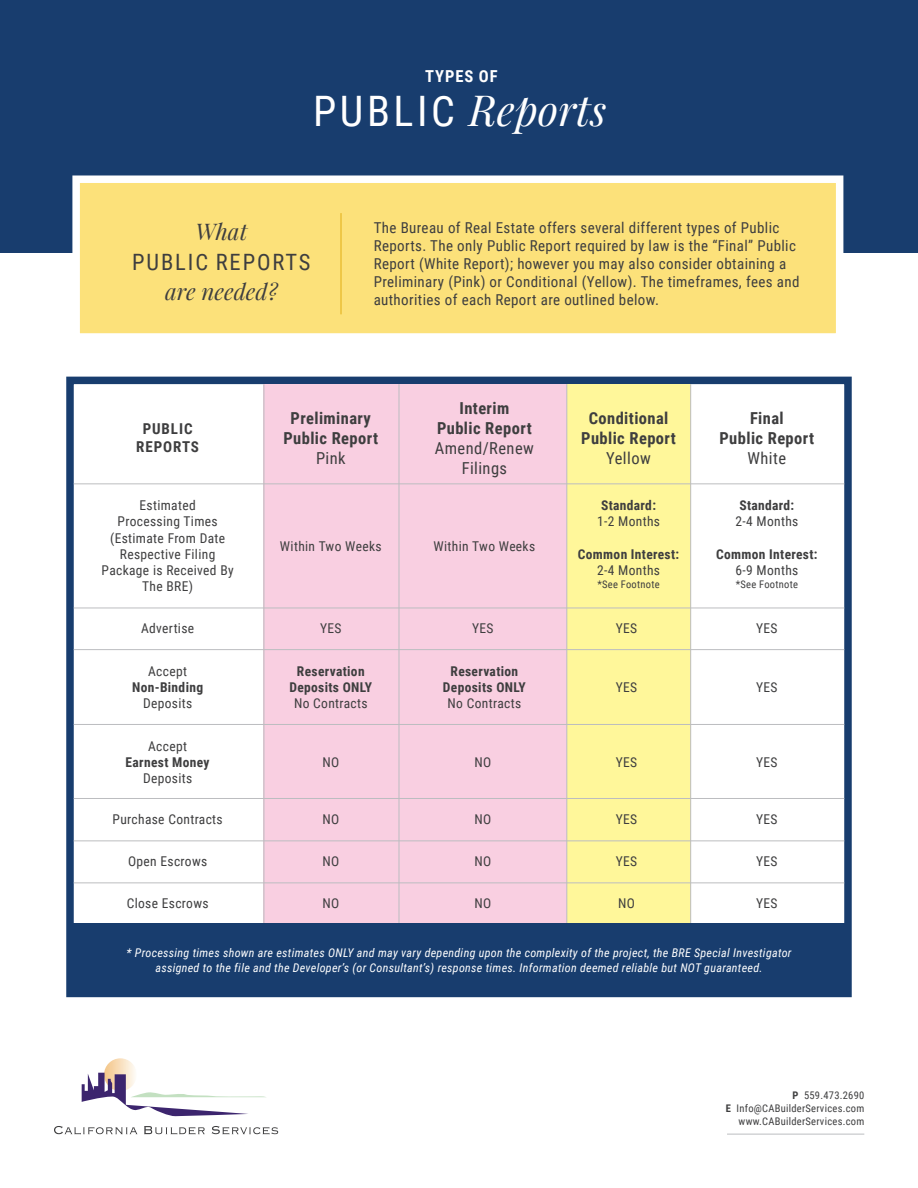
<style>
.page{position:relative;width:918px;height:1188px;background:#fff}
.page>*{position:absolute;margin:0;border:0;box-sizing:border-box;transform-origin:0 0}
.t1{font:italic 42px "Playfair Display";color:#fff}
.t2{font:22.5px/30px "Roboto Condensed";letter-spacing:.085em;color:#3e3e3f;text-align:center}
.t3{font:italic 22.5px "Playfair Display";color:#3e3e3f}
.t4{font:700 16.5px "Roboto Condensed";letter-spacing:.025em;color:#3e3e3f}
.t5{font:16.5px/19.8px "Roboto Condensed";letter-spacing:.025em;color:#3e3e3f;text-align:center}
.t6{font:700 16.5px "Roboto Condensed";letter-spacing:.06em;color:#fff}
.t7{font:15px/18px "Roboto Condensed";letter-spacing:.025em;color:#3e3e3f}
.t8{font:700 15px/18px "Roboto Condensed";letter-spacing:.06em;color:#3e3e3f;text-align:center}
.t9{font:13.5px/16.2px "Roboto Condensed";letter-spacing:.025em;color:#3e3e3f;text-align:center}
.t10{font:700 13.5px/16.2px "Roboto Condensed";letter-spacing:.025em;color:#3e3e3f;text-align:center}
.t11{font:italic 12px/14.4px "Roboto Condensed";letter-spacing:.025em;color:#fff;text-align:center}
.t12{font:10.5px "Roboto Condensed";letter-spacing:.025em;color:#3e3e3f}
.s1{font-family:"Roboto Condensed";font-style:normal}
.s2{font-family:"Playfair Display";font-style:italic}
.s3{font-weight:700}
</style>
<div class="page">
<div style="left:0;top:0;width:918px;height:253px;background:#183d6e"></div>
<div style="left:66px;top:377px;width:786px;height:620px;background:#fff;border:8px solid #183d6e"></div>
<div style="left:567px;top:384px;width:123px;height:539px;background:#fff79a"></div>
<div style="left:264px;top:384px;width:303px;height:539px;background:#f9cfe1"></div>
<hr style="left:74px;top:483px;width:770px;height:1px;background:#bcbdc0">
<hr style="left:566px;top:384px;width:1px;height:539px;background:#bcbdc0">
<hr style="left:399px;top:384px;width:1px;height:539px;background:#bcbdc0">
<hr style="left:690px;top:384px;width:1px;height:539px;background:#bcbdc0">
<hr style="left:264px;top:384px;width:1px;height:539px;background:#bcbdc0">
<hr style="left:74px;top:608px;width:770px;height:1px;background:#bcbdc0">
<hr style="left:74px;top:649px;width:770px;height:1px;background:#bcbdc0">
<hr style="left:74px;top:724px;width:770px;height:1px;background:#bcbdc0">
<hr style="left:74px;top:798px;width:770px;height:1px;background:#bcbdc0">
<hr style="left:74px;top:840px;width:770px;height:1px;background:#bcbdc0">
<hr style="left:74px;top:882px;width:770px;height:1px;background:#bcbdc0">
<div style="left:70px;top:923px;width:778px;height:71px;background:#183d6e"></div>
<hr style="left:727px;top:1134px;width:137px;height:1px;background:#bcbdc0">
<svg style="left:54px;top:1126px;width:84px;height:8px"></svg>
<svg style="left:144px;top:1126px;width:61px;height:8px"></svg>
<svg style="left:212px;top:1126px;width:66px;height:8px"></svg>
<svg style="left:104px;top:1058px;width:33px;height:33px"></svg>
<svg style="left:82px;top:1073px;width:184px;height:43px"></svg>
<svg style="left:72px;top:175px;width:772px;height:159px;background:#fbe283"></svg>
<hr style="left:340px;top:213px;width:2px;height:101px;background:#eabf37">
<p class="t6" style="left:425px;top:65px;width:74px">TYPES OF</p>
<p class="t1" style="left:313px;top:82px;width:295px"><span class="s1">PUBLIC</span> Reports</p>
<p class="t2" style="left:132px;top:216px;width:180px"><span class="s2">What<br></span>PUBLIC REPORTS</p>
<p class="t3" style="left:165px;top:276px;width:114px">are needed?</p>
<p class="t7" style="left:374px;top:218px;width:427px">The Bureau of Real Estate offers several different types of Public Reports. The only Public Report required by law is the “Final” Public Report (White Report); however you may also consider obtaining a Preliminary (Pink) or Conditional (Yellow). The timeframes, fees and authorities of each Report are outlined below.</p>
<p class="t8" style="left:136px;top:419px;width:64px">PUBLIC<br>REPORTS</p>
<p class="t9" style="left:102px;top:497px;width:134px">Estimated<br>Processing Times (Estimate From Date<br>Respective Filing<br>Package is Received By<br>The BRE)</p>
<p class="t4" style="left:291px;top:407px;width:82px">Preliminary</p>
<p class="t4" style="left:283px;top:426px;width:96px">Public Report</p>
<p class="t5" style="left:316px;top:447px;width:31px">Pink</p>
<p class="t4" style="left:459px;top:397px;width:51px">Interim</p>
<p class="t4" style="left:437px;top:416px;width:96px">Public Report</p>
<p class="t5" style="left:435px;top:437px;width:100px">Amend/Renew<br>Filings</p>
<p class="t9" style="left:280px;top:537px;width:103px">Within Two Weeks</p>
<p class="t9" style="left:434px;top:537px;width:103px">Within Two Weeks</p>
<p class="t4" style="left:589px;top:407px;width:81px">Conditional</p>
<p class="t4" style="left:581px;top:426px;width:96px">Public Report</p>
<p class="t5" style="left:606px;top:447px;width:46px">Yellow</p>
<p class="t10" style="left:601px;top:497px;width:56px">Standard:</p>
<p class="t9" style="left:597px;top:513px;width:64px">1-2 Months</p>
<p class="t10" style="left:578px;top:545px;width:103px">Common Interest:</p>
<p class="t9" style="left:597px;top:562px;width:64px">2-4 Months</p>
<p class="t12" style="left:597px;top:577px;width:64px">*See Footnote</p>
<p class="t4" style="left:750px;top:407px;width:35px">Final</p>
<p class="t4" style="left:720px;top:426px;width:96px">Public Report</p>
<p class="t5" style="left:748px;top:447px;width:40px">White</p>
<p class="t10" style="left:739px;top:497px;width:56px">Standard:</p>
<p class="t9" style="left:735px;top:513px;width:64px">2-4 Months</p>
<p class="t10" style="left:716px;top:545px;width:103px">Common Interest:</p>
<p class="t9" style="left:735px;top:562px;width:64px">6-9 Months</p>
<p class="t12" style="left:736px;top:577px;width:64px">*See Footnote</p>
<p class="t9" style="left:141px;top:619px;width:55px">Advertise</p>
<p class="t9" style="left:320px;top:619px;width:23px">YES</p>
<p class="t9" style="left:472px;top:619px;width:23px">YES</p>
<p class="t9" style="left:616px;top:619px;width:23px">YES</p>
<p class="t9" style="left:756px;top:619px;width:23px">YES</p>
<p class="t9" style="left:132px;top:662px;width:73px">Accept<br><span class="s3">Non-Binding<br></span>Deposits</p>
<p class="t10" style="left:289px;top:662px;width:84px">Reservation<br>Deposits ONLY</p>
<p class="t10" style="left:443px;top:662px;width:84px">Reservation<br>Deposits ONLY</p>
<p class="t9" style="left:448px;top:695px;width:75px">No Contracts</p>
<p class="t9" style="left:616px;top:679px;width:23px">YES</p>
<p class="t9" style="left:756px;top:679px;width:23px">YES</p>
<p class="t9" style="left:294px;top:695px;width:75px">No Contracts</p>
<p class="t9" style="left:126px;top:737px;width:85px">Accept<br><span class="s3">Earnest Money<br></span>Deposits</p>
<p class="t9" style="left:322px;top:754px;width:18px">NO</p>
<p class="t9" style="left:475px;top:754px;width:18px">NO</p>
<p class="t9" style="left:616px;top:754px;width:23px">YES</p>
<p class="t9" style="left:756px;top:754px;width:23px">YES</p>
<p class="t9" style="left:113px;top:811px;width:112px">Purchase Contracts</p>
<p class="t9" style="left:322px;top:811px;width:18px">NO</p>
<p class="t9" style="left:475px;top:811px;width:18px">NO</p>
<p class="t9" style="left:616px;top:811px;width:23px">YES</p>
<p class="t9" style="left:756px;top:811px;width:23px">YES</p>
<p class="t9" style="left:128px;top:853px;width:81px">Open Escrows</p>
<p class="t9" style="left:322px;top:853px;width:18px">NO</p>
<p class="t9" style="left:475px;top:853px;width:18px">NO</p>
<p class="t9" style="left:616px;top:853px;width:23px">YES</p>
<p class="t9" style="left:756px;top:853px;width:23px">YES</p>
<p class="t9" style="left:127px;top:895px;width:83px">Close Escrows</p>
<p class="t9" style="left:322px;top:895px;width:18px">NO</p>
<p class="t9" style="left:475px;top:895px;width:18px">NO</p>
<p class="t9" style="left:618px;top:895px;width:18px">NO</p>
<p class="t9" style="left:756px;top:895px;width:23px">YES</p>
<p class="t11" style="left:126px;top:945px;width:667px">* Processing times shown are estimates ONLY and may vary depending upon the complexity of the project, the BRE Special Investigator assigned to the file and the Developer’s (or Consultant’s) response times. Information deemed reliable but NOT guaranteed.</p>
<p class="t12" style="left:793px;top:1088px;width:73px"><span class="s3">P</span> 559.473.2690</p>
<p class="t12" style="left:726px;top:1101px;width:140px"><span class="s3">E</span> Info@CABuilderServices.com</p>
<p class="t12" style="left:739px;top:1114px;width:127px">www.CABuilderServices.com</p>
</div>
